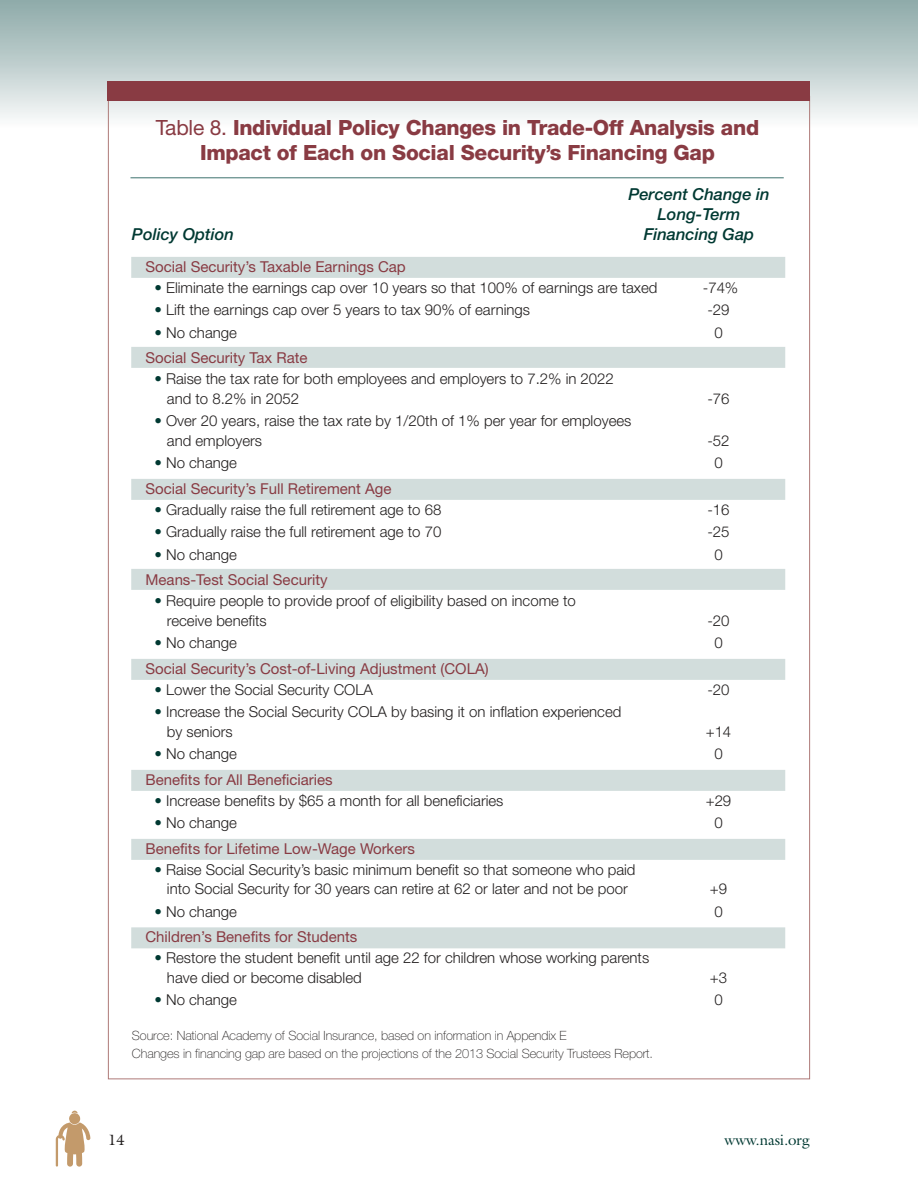
<style>
.page{position:relative;width:918px;height:1188px;background:#fff}
.page>*{position:absolute;margin:0;border:0;box-sizing:border-box;transform-origin:0 0}
.t1{font:800 21px/25.5px "Helvetica Neue";letter-spacing:-.015em;color:#893b43;text-align:center}
.t2{font:italic 500 16.5px/19.8px "Helvetica Neue";color:#003932;text-align:center}
.t3{font:300 15px/19.5px "Helvetica Neue";color:#221f1f}
.t4{font:15px "Helvetica Neue";color:#893b43}
.t5{font:15px "Galliard";color:#003932}
.t6{font:15px "Galliard";color:#221f1f}
.t7{font:100 12.75px/18px "Helvetica Neue";letter-spacing:-.005em;color:#221f1f}
.s1{font-weight:400}
.s2{color:#003932}
</style>
<div class="page">
<img style="left:0;top:0;width:918px;height:127px">
<svg style="left:56px;top:1111px;width:34px;height:56px"></svg>
<div style="left:131px;top:257px;width:654px;height:21px;background:#d2dddc"></div>
<div style="left:131px;top:347px;width:654px;height:21px;background:#d2dddc"></div>
<div style="left:131px;top:479px;width:654px;height:21px;background:#d2dddc"></div>
<div style="left:131px;top:569px;width:654px;height:21px;background:#d2dddc"></div>
<div style="left:131px;top:659px;width:654px;height:21px;background:#d2dddc"></div>
<div style="left:131px;top:770px;width:654px;height:21px;background:#d2dddc"></div>
<div style="left:131px;top:839px;width:654px;height:21px;background:#d2dddc"></div>
<div style="left:131px;top:927px;width:654px;height:21px;background:#d2dddc"></div>
<hr style="left:130px;top:177px;width:654px;height:1px;background:#3d726e">
<div style="left:108px;top:81px;width:702px;height:19px;background:#893b43"></div>
<h1 class="t1" style="left:156px;top:116px;width:605px"><span class="s1">Table 8.</span> Individual Policy Changes in Trade-Off Analysis and<br>Impact of Each on Social Security’s Financing Gap</h1>
<p class="t2" style="left:628px;top:186px;width:143px">Percent Change in<br>Long-Term</p>
<p class="t2" style="left:132px;top:225px;width:103px">Policy Option</p>
<p class="t2" style="left:644px;top:225px;width:112px">Financing Gap</p>
<p class="t4" style="left:145px;top:261px;width:262px">Social Security’s Taxable Earnings Cap</p>
<p class="t3" style="left:154px;top:278px;width:505px"><span class="s2">•</span> Eliminate the earnings cap over 10 years so that 100% of earnings are taxed</p>
<p class="t3" style="left:703px;top:278px;width:37px">-74%</p>
<p class="t3" style="left:154px;top:301px;width:377px"><span class="s2">•</span> Lift the earnings cap over 5 years to tax 90% of earnings</p>
<p class="t3" style="left:707px;top:301px;width:24px">-29</p>
<p class="t3" style="left:154px;top:323px;width:84px"><span class="s2">•</span> No change</p>
<p class="t3" style="left:714px;top:323px;width:10px">0</p>
<p class="t4" style="left:145px;top:352px;width:164px">Social Security Tax Rate</p>
<p class="t3" style="left:167px;top:370px;width:449px;text-indent:-12px"><span class="s2">•</span> Raise the tax rate for both employees and employers to 7.2% in 2022 and to 8.2% in 2052</p>
<p class="t3" style="left:707px;top:389px;width:24px">-76</p>
<p class="t3" style="left:167px;top:412px;width:466px;text-indent:-12px"><span class="s2">•</span> Over 20 years, raise the tax rate by 1/20th of 1% per year for employees and employers</p>
<p class="t3" style="left:707px;top:431px;width:24px">-52</p>
<p class="t3" style="left:154px;top:454px;width:84px"><span class="s2">•</span> No change</p>
<p class="t3" style="left:714px;top:454px;width:10px">0</p>
<p class="t4" style="left:145px;top:483px;width:247px">Social Security’s Full Retirement Age</p>
<p class="t3" style="left:154px;top:500px;width:288px"><span class="s2">•</span> Gradually raise the full retirement age to 68</p>
<p class="t3" style="left:707px;top:500px;width:24px">-16</p>
<p class="t3" style="left:154px;top:523px;width:288px"><span class="s2">•</span> Gradually raise the full retirement age to 70</p>
<p class="t3" style="left:707px;top:523px;width:24px">-25</p>
<p class="t3" style="left:154px;top:545px;width:84px"><span class="s2">•</span> No change</p>
<p class="t3" style="left:714px;top:545px;width:10px">0</p>
<p class="t4" style="left:145px;top:574px;width:184px">Means-Test Social Security</p>
<p class="t3" style="left:167px;top:592px;width:410px;text-indent:-12px"><span class="s2">•</span> Require people to provide proof of eligibility based on income to receive benefits</p>
<p class="t3" style="left:707px;top:611px;width:24px">-20</p>
<p class="t3" style="left:154px;top:634px;width:84px"><span class="s2">•</span> No change</p>
<p class="t3" style="left:714px;top:634px;width:10px">0</p>
<p class="t4" style="left:145px;top:663px;width:345px">Social Security’s Cost-of-Living Adjustment (COLA)</p>
<p class="t3" style="left:154px;top:680px;width:220px"><span class="s2">•</span> Lower the Social Security COLA</p>
<p class="t3" style="left:707px;top:680px;width:24px">-20</p>
<p class="t3" style="left:167px;top:703px;width:456px;text-indent:-12px"><span class="s2">•</span> Increase the Social Security COLA by basing it on inflation experienced by seniors</p>
<p class="t3" style="left:706px;top:722px;width:27px">+14</p>
<p class="t3" style="left:154px;top:745px;width:84px"><span class="s2">•</span> No change</p>
<p class="t3" style="left:714px;top:745px;width:10px">0</p>
<p class="t4" style="left:145px;top:774px;width:189px">Benefits for All Beneficiaries</p>
<p class="t3" style="left:154px;top:791px;width:351px"><span class="s2">•</span> Increase benefits by $65 a month for all beneficiaries</p>
<p class="t3" style="left:706px;top:791px;width:27px">+29</p>
<p class="t3" style="left:154px;top:814px;width:84px"><span class="s2">•</span> No change</p>
<p class="t3" style="left:714px;top:814px;width:10px">0</p>
<p class="t4" style="left:145px;top:843px;width:271px">Benefits for Lifetime Low-Wage Workers</p>
<p class="t3" style="left:154px;top:860px;width:483px;text-align:center"><span class="s2">•</span> Raise Social Security’s basic minimum benefit so that someone who paid into Social Security for 30 years can retire at 62 or later and not be poor</p>
<p class="t3" style="left:710px;top:880px;width:19px">+9</p>
<p class="t3" style="left:154px;top:902px;width:84px"><span class="s2">•</span> No change</p>
<p class="t3" style="left:714px;top:902px;width:10px">0</p>
<p class="t4" style="left:145px;top:931px;width:213px">Children’s Benefits for Students</p>
<p class="t3" style="left:167px;top:949px;width:484px;text-indent:-12px"><span class="s2">•</span> Restore the student benefit until age 22 for children whose working parents have died or become disabled</p>
<p class="t3" style="left:710px;top:968px;width:19px">+3</p>
<p class="t3" style="left:154px;top:991px;width:84px"><span class="s2">•</span> No change</p>
<p class="t3" style="left:714px;top:991px;width:10px">0</p>
<p class="t7" style="left:132px;top:1027px;width:523px">Source: National Academy of Social Insurance, based on information in Appendix E<br>Changes in financing gap are based on the projections of the 2013 Social Security Trustees Report.</p>
<p class="t6" style="left:108px;top:1134px;width:18px">14</p>
<p class="t5" style="left:725px;top:1134px;width:87px">www.nasi.org</p>
</div>
